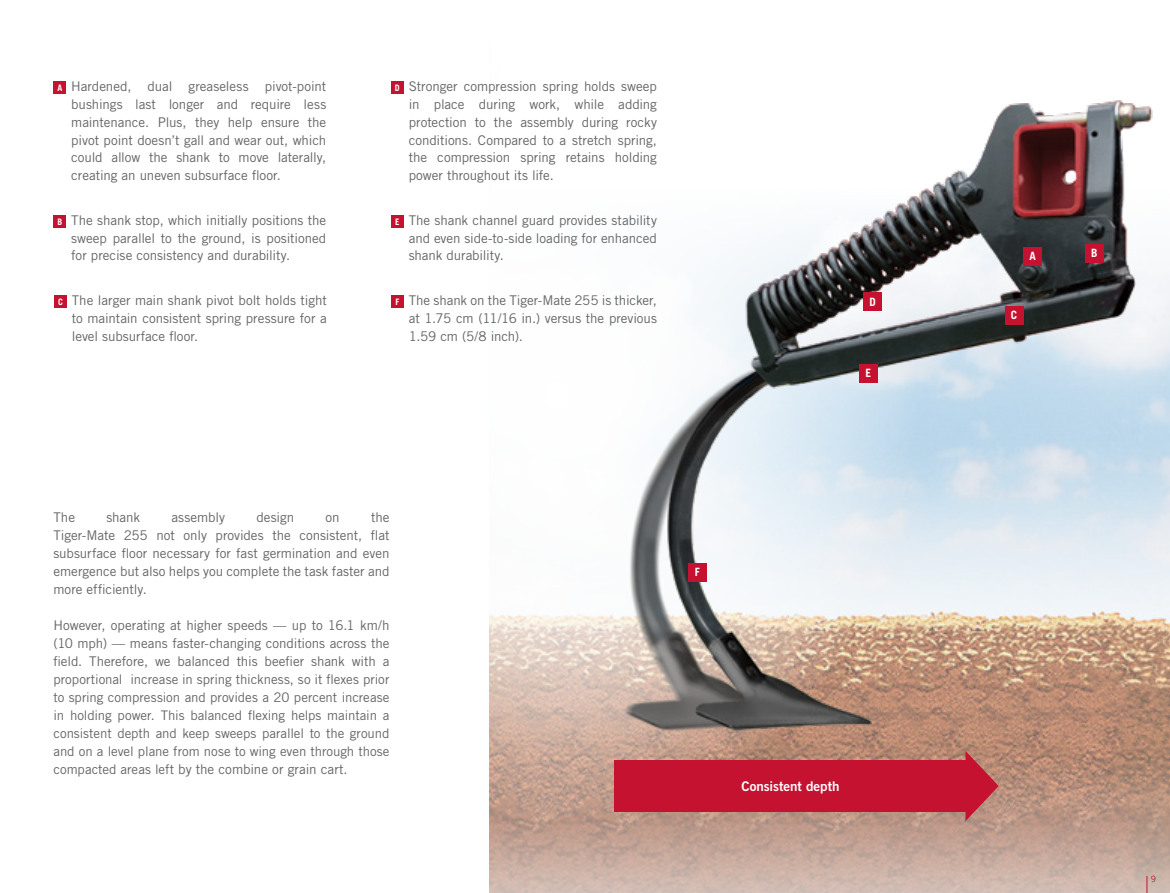
<style>
.page{position:relative;width:1170px;height:893px;background:#fff}
.page>*{position:absolute;margin:0;border:0;box-sizing:border-box;transform-origin:0 0}
.t1{font:13.5px "Trade Gothic LT Pro";letter-spacing:-.005em;color:#636466}
.t2{font:13.35px/17.9px "Trade Gothic LT Pro";letter-spacing:-.005em;color:#636466;text-align:justify}
.t3{font:13.35px "Trade Gothic LT Std Bd 2";color:#fff}
.t4{font:13.2px/18px "Trade Gothic LT Pro";letter-spacing:-.005em;color:#636466;text-align:justify}
.t5{font:700 11.4px "Trade Gothic LT Std";color:#fff}
.t6{font:700 8.85px "Trade Gothic LT Std";color:#fff}
.t7{font:8.7px "Trade Gothic LT Pro";color:#c4122f}
.s1{font-size:13.2px}
</style>
<div class="page">
<svg style="left:403px;top:81px;width:184px;height:740px"></svg>
<img style="left:587px;top:100px;width:582px;height:793px">
<div style="left:688px;top:563px;width:18px;height:18px;background:#c41230"></div>
<div style="left:859px;top:364px;width:18px;height:19px;background:#c41230"></div>
<div style="left:863px;top:292px;width:18px;height:19px;background:#c41230"></div>
<div style="left:1004px;top:306px;width:19px;height:19px;background:#c41230"></div>
<div style="left:1023px;top:247px;width:18px;height:19px;background:#c41230"></div>
<div style="left:1084px;top:244px;width:19px;height:18px;background:#c41230"></div>
<div style="left:391px;top:215px;width:12px;height:13px;background:#c41230"></div>
<div style="left:391px;top:295px;width:12px;height:13px;background:#c41230"></div>
<div style="left:54px;top:295px;width:13px;height:13px;background:#c41230"></div>
<div style="left:54px;top:215px;width:12px;height:13px;background:#c41230"></div>
<div style="left:391px;top:81px;width:12px;height:13px;background:#c41230"></div>
<div style="left:54px;top:81px;width:12px;height:13px;background:#c41230"></div>
<svg style="left:1146px;top:876px;width:1px;height:17px"></svg>
<p class="t6" style="left:57px;top:82px;width:6px">A</p>
<p class="t2" style="left:71px;top:77px;width:256px">Hardened, dual greaseless pivot-point</p>
<p class="t6" style="left:395px;top:82px;width:6px">D</p>
<p class="t2" style="left:71px;top:95px;width:256px">bushings last longer and require less maintenance. Plus, they help ensure the pivot point doesn’t gall and wear out, which could allow the shank to move laterally, creating an uneven subsurface floor.</p>
<p class="t2" style="left:409px;top:77px;width:250px">Stronger compression spring holds sweep in place during work, while adding protection to the assembly during rocky conditions. Compared to a stretch spring, the compression spring retains holding power throughout its life.</p>
<p class="t6" style="left:57px;top:216px;width:6px">B</p>
<p class="t2" style="left:71px;top:211px;width:256px">The shank stop, which initially positions the sweep parallel to the ground, is positioned for precise consistency and durability.</p>
<p class="t6" style="left:395px;top:216px;width:6px">E</p>
<p class="t2" style="left:409px;top:211px;width:250px">The shank channel guard provides stability and even side-to-side loading for enhanced shank durability.</p>
<p class="t5" style="left:1029px;top:249px;width:8px">A</p>
<p class="t5" style="left:1091px;top:246px;width:8px">B</p>
<p class="t6" style="left:58px;top:296px;width:6px">C</p>
<p class="t2" style="left:72px;top:291px;width:256px">The larger main shank pivot bolt holds tight</p>
<p class="t6" style="left:395px;top:296px;width:5px">F</p>
<p class="t2" style="left:72px;top:309px;width:256px">to maintain consistent spring pressure for a level subsurface floor.</p>
<p class="t2" style="left:409px;top:291px;width:250px">The shank on the Tiger-Mate 255 is thicker, at 1.75 cm (11/16 in.) versus the previous 1.59 cm (5/8 inch).</p>
<p class="t5" style="left:869px;top:294px;width:8px">D</p>
<p class="t5" style="left:1010px;top:308px;width:8px">C</p>
<p class="t5" style="left:865px;top:366px;width:7px">E</p>
<p class="t2" style="left:53px;top:508px;width:23px">The</p>
<p class="t2" style="left:106px;top:508px;width:35px">shank</p>
<p class="t2" style="left:171px;top:508px;width:55px">assembly</p>
<p class="t2" style="left:256px;top:508px;width:39px">design</p>
<p class="t2" style="left:325px;top:508px;width:16px">on</p>
<p class="t2" style="left:53px;top:508px;width:337px;text-indent:317px">the Tiger-Mate 255 not only provides the consistent, flat subsurface floor necessary for fast germination and even emergence but also helps you complete the task faster and more efficiently.</p>
<p class="t2" style="left:53px;top:616px;width:337px">However, operating at higher speeds — up to 16.1 km/h (10 mph) — means faster-changing conditions across the field. Therefore, we balanced this beefier shank with a</p>
<p class="t4" style="left:53px;top:670px;width:337px">proportional increase in spring thickness, so it flexes prior to spring compression and provides a 20 percent increase in holding power. This balanced flexing helps maintain a consistent depth and keep sweeps parallel to the ground and on a level plane from nose to wing even through those</p>
<p class="t1" style="left:53px;top:761px;width:296px"><span class="s1">compacted areas left</span> by the combine or grain cart.</p>
<p class="t5" style="left:694px;top:565px;width:7px">F</p>
<p class="t3" style="left:741px;top:778px;width:100px">Consistent depth</p>
<p class="t7" style="left:1150px;top:874px;width:7px">9</p>
</div>
